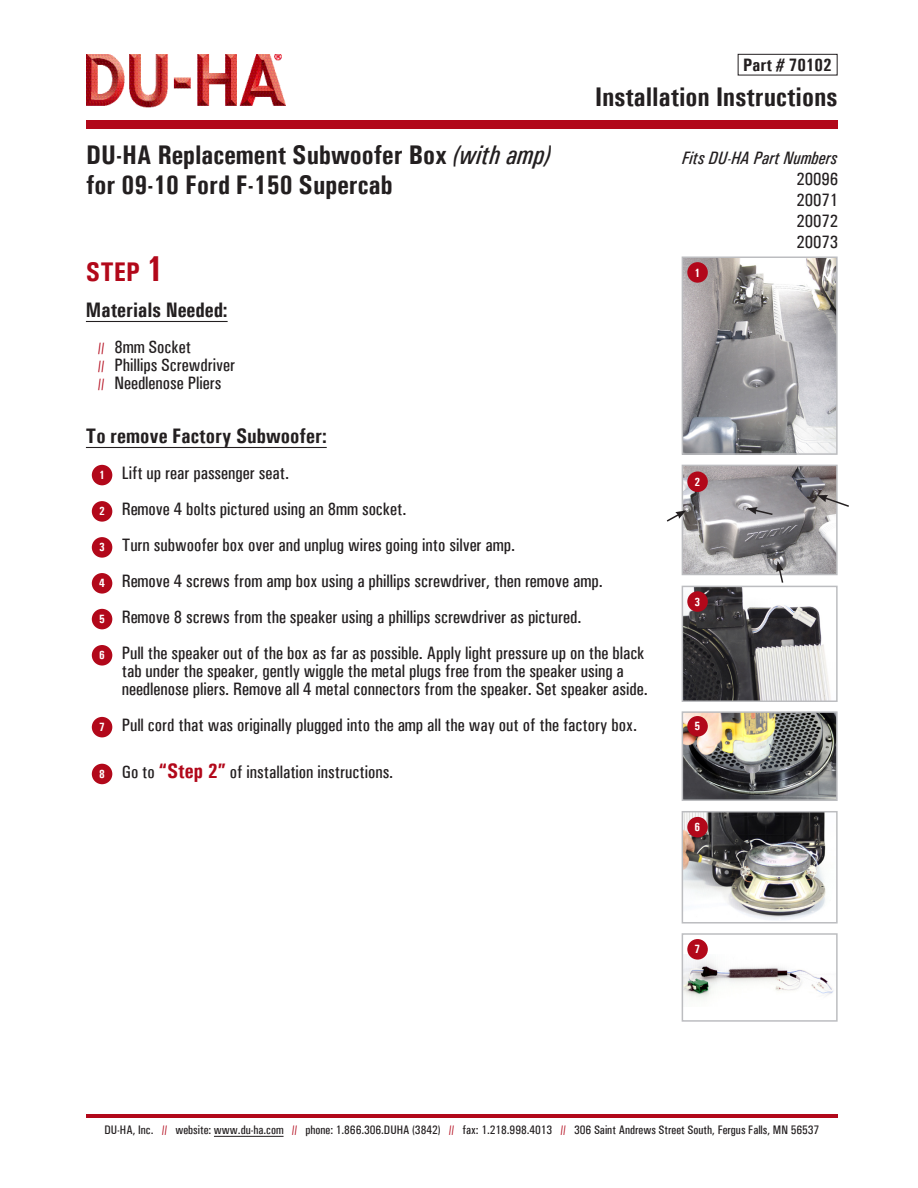
<style>
.page{position:relative;width:918px;height:1188px;background:#fff}
.page>*{position:absolute;margin:0;border:0;box-sizing:border-box;transform-origin:0 0}
.t1{font:700 condensed 27px "Univers";color:#231f20}
.t2{font:700 condensed 27px "Univers";color:#b2081a}
.t3{font:700 condensed 21px "Univers";color:#231f20}
.t4{font:500 condensed 18px "Univers";color:#231f20}
.t5{font:italic 500 condensed 18px "Univers";color:#231f20}
.t6{font:700 condensed 18px "Univers";color:#231f20}
.t7{font:500 condensed 12.3px "Univers";color:#231f20}
.t8{font:700 condensed 12px "Univers";color:#fff}
.s1{font-weight:500;font-style:italic}
.s2{font-size:36px}
.s3{font-size:15px;color:#b2081a}
.s4{font-weight:700;font-size:21px;color:#b2081a}
.s5{color:#b2081a}
</style>
<div class="page">
<div style="left:86px;top:120px;width:752px;height:9px;background:#b2081a"></div>
<hr style="left:86px;top:1114px;width:752px;height:4px;background:#b2081a">
<hr style="left:86px;top:321px;width:142px;height:1px;background:#231f20">
<hr style="left:86px;top:447px;width:241px;height:1px;background:#231f20">
<hr style="left:214px;top:1136px;width:70px;height:1px;background:#231f20">
<img style="left:86px;top:54px;width:199px;height:54px">
<div style="left:738px;top:54px;width:100px;height:21px;border:1px solid #231f20"></div>
<div style="left:92px;top:465px;width:20px;height:20px;background:#b2081a;border-radius:50%"></div>
<div style="left:92px;top:501px;width:20px;height:21px;background:#b2081a;border-radius:50%"></div>
<div style="left:92px;top:537px;width:20px;height:21px;background:#b2081a;border-radius:50%"></div>
<div style="left:92px;top:573px;width:20px;height:21px;background:#b2081a;border-radius:50%"></div>
<div style="left:92px;top:609px;width:20px;height:20px;background:#b2081a;border-radius:50%"></div>
<div style="left:92px;top:645px;width:20px;height:21px;background:#b2081a;border-radius:50%"></div>
<div style="left:92px;top:717px;width:20px;height:20px;background:#b2081a;border-radius:50%"></div>
<div style="left:92px;top:764px;width:20px;height:20px;background:#b2081a;border-radius:50%"></div>
<img style="left:685px;top:468px;width:150px;height:104px">
<div style="left:682px;top:465px;width:156px;height:110px;border:2px solid #bcbdc0"></div>
<div style="left:687px;top:472px;width:21px;height:20px;background:#b2081a;border-radius:50%"></div>
<img style="left:685px;top:259px;width:150px;height:193px">
<div style="left:682px;top:256px;width:156px;height:199px;border:2px solid #bcbdc0"></div>
<div style="left:687px;top:262px;width:21px;height:21px;background:#b2081a;border-radius:50%"></div>
<img style="left:685px;top:589px;width:146px;height:110px">
<div style="left:682px;top:586px;width:156px;height:116px;border:2px solid #bcbdc0"></div>
<img style="left:685px;top:714px;width:150px;height:84px">
<div style="left:682px;top:711px;width:156px;height:90px;border:2px solid #bcbdc0"></div>
<div style="left:687px;top:591px;width:21px;height:21px;background:#b2081a;border-radius:50%"></div>
<img style="left:685px;top:814px;width:141px;height:106px">
<div style="left:682px;top:811px;width:156px;height:113px;border:2px solid #bcbdc0"></div>
<img style="left:685px;top:956px;width:149px;height:43px">
<div style="left:682px;top:933px;width:156px;height:89px;border:2px solid #bcbdc0"></div>
<div style="left:687px;top:817px;width:21px;height:20px;background:#b2081a;border-radius:50%"></div>
<div style="left:687px;top:939px;width:21px;height:21px;background:#b2081a;border-radius:50%"></div>
<div style="left:687px;top:716px;width:21px;height:21px;background:#b2081a;border-radius:50%"></div>
<svg style="left:817px;top:495px;width:32px;height:13px"></svg>
<svg style="left:776px;top:561px;width:8px;height:22px"></svg>
<svg style="left:666px;top:510px;width:20px;height:13px"></svg>
<svg style="left:747px;top:507px;width:27px;height:9px"></svg>
<p class="t6" style="left:743px;top:54px;width:90px">Part # 70102</p>
<p class="t1" style="left:86px;top:138px;width:466px">DU-HA Replacement Subwoofer Box <span class="s1">(with amp)</span></p>
<p class="t1" style="left:86px;top:168px;width:308px">for 09-10 Ford F-150 Supercab</p>
<p class="t1" style="left:595px;top:80px;width:244px">Installation Instructions</p>
<p class="t5" style="left:682px;top:147px;width:157px">Fits DU-HA Part Numbers</p>
<p class="t4" style="left:797px;top:169px;width:43px">20096</p>
<p class="t4" style="left:797px;top:190px;width:43px">20071</p>
<p class="t4" style="left:797px;top:211px;width:43px">20072</p>
<p class="t4" style="left:797px;top:232px;width:43px">20073</p>
<p class="t2" style="left:86px;top:256px;width:79px">STEP <span class="s2">1</span></p>
<p class="t3" style="left:86px;top:297px;width:143px">Materials Needed:</p>
<p class="t4" style="left:98px;top:337px;width:95px"><span class="s3">//</span> 8mm Socket</p>
<p class="t4" style="left:98px;top:355px;width:139px"><span class="s3">//</span> Phillips Screwdriver</p>
<p class="t4" style="left:98px;top:373px;width:125px"><span class="s3">//</span> Needlenose Pliers</p>
<p class="t3" style="left:86px;top:423px;width:242px">To remove Factory Subwoofer:</p>
<p class="t4" style="left:122px;top:463px;width:169px">Lift up rear passenger seat.</p>
<p class="t4" style="left:122px;top:499px;width:286px">Remove 4 bolts pictured using an 8mm socket.</p>
<p class="t4" style="left:122px;top:535px;width:395px">Turn subwoofer box over and unplug wires going into silver amp.</p>
<p class="t4" style="left:122px;top:571px;width:482px">Remove 4 screws from amp box using a phillips screwdriver, then remove amp.</p>
<p class="t4" style="left:122px;top:607px;width:461px">Remove 8 screws from the speaker using a phillips screwdriver as pictured.</p>
<p class="t4" style="left:122px;top:643px;width:524px">Pull the speaker out of the box as far as possible. Apply light pressure up on the black</p>
<p class="t4" style="left:122px;top:661px;width:504px">tab under the speaker, gently wiggle the metal plugs free from the speaker using a</p>
<p class="t4" style="left:122px;top:679px;width:528px">needlenose pliers. Remove all 4 metal connectors from the speaker. Set speaker aside.</p>
<p class="t4" style="left:122px;top:715px;width:517px">Pull cord that was originally plugged into the amp all the way out of the factory box.</p>
<p class="t4" style="left:122px;top:761px;width:273px">Go to <span class="s4">“Step 2”</span> of installation instructions.</p>
<p class="t8" style="left:99px;top:468px;width:7px">1</p>
<p class="t8" style="left:99px;top:504px;width:7px">2</p>
<p class="t8" style="left:99px;top:540px;width:7px">3</p>
<p class="t8" style="left:99px;top:576px;width:7px">4</p>
<p class="t8" style="left:99px;top:612px;width:7px">5</p>
<p class="t8" style="left:99px;top:648px;width:7px">6</p>
<p class="t8" style="left:99px;top:720px;width:7px">7</p>
<p class="t8" style="left:99px;top:767px;width:7px">8</p>
<p class="t8" style="left:695px;top:265px;width:7px">1</p>
<p class="t8" style="left:695px;top:475px;width:7px">2</p>
<p class="t8" style="left:695px;top:594px;width:7px">3</p>
<p class="t8" style="left:695px;top:719px;width:7px">5</p>
<p class="t8" style="left:695px;top:820px;width:7px">6</p>
<p class="t8" style="left:695px;top:942px;width:7px">7</p>
<p class="t7" style="left:104px;top:1123px;width:716px">DU-HA, Inc. <span class="s5">//</span> website: www.du-ha.com <span class="s5">//</span> phone: 1.866.306.DUHA (3842) <span class="s5">//</span> fax: 1.218.998.4013 <span class="s5">//</span> 306 Saint Andrews Street South, Fergus Falls, MN 56537</p>
</div>
